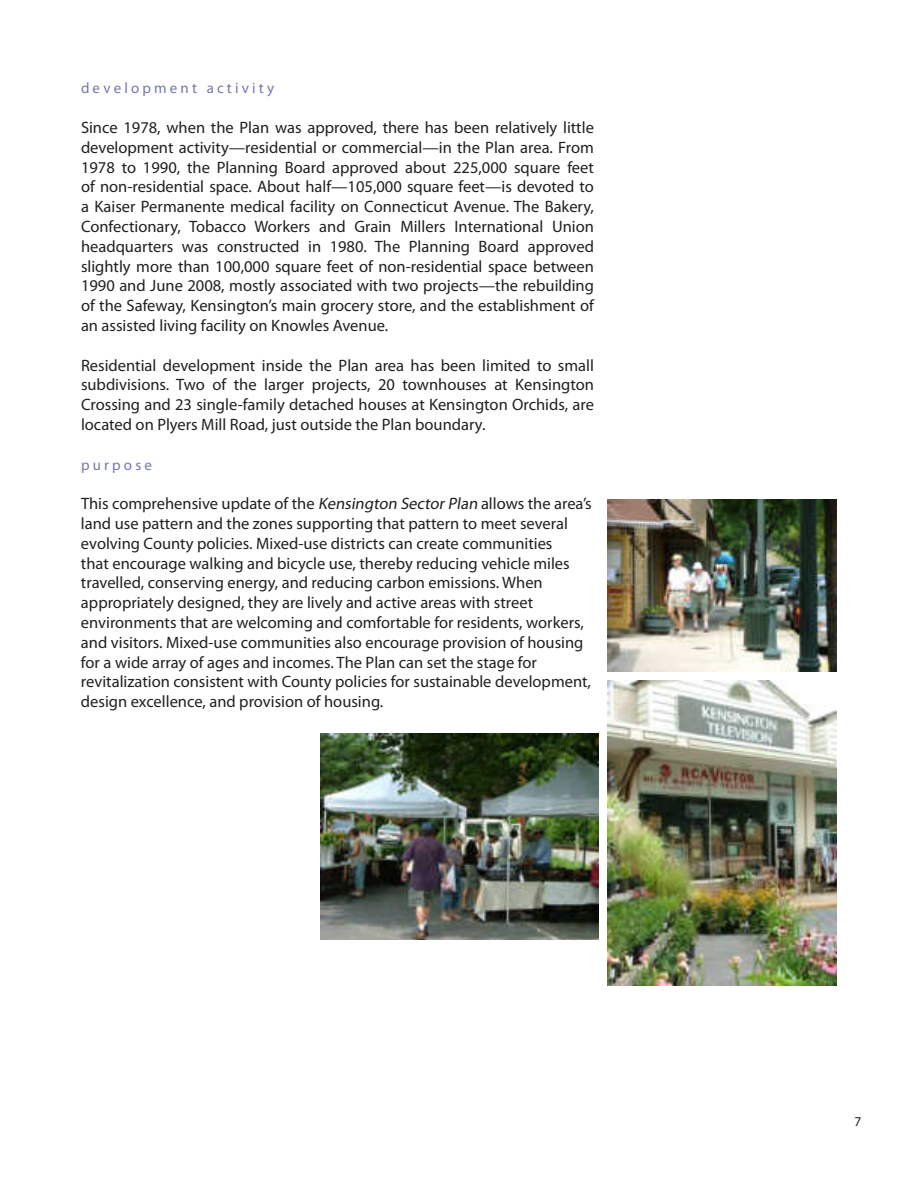
<style>
.page{position:relative;width:918px;height:1188px;background:#fff}
.page>*{position:absolute;margin:0;border:0;box-sizing:border-box;transform-origin:0 0}
.t1{font:16.5px/19.8px "Myriad Pro";color:#231f20;text-align:justify}
.t2{font:15px "Myriad Pro";color:#7477b0}
.t3{font:13.5px "Myriad Pro";color:#231f20}
.s1{font-style:italic}
</style>
<div class="page">
<img style="left:608px;top:499px;width:229px;height:173px">
<img style="left:608px;top:681px;width:229px;height:305px">
<img style="left:321px;top:734px;width:277px;height:206px">
<p class="t2" style="left:81px;top:79px;width:195px">d e v e l o p m e n t a c t i v i t y</p>
<p class="t1" style="left:81px;top:117px;width:515px">Since 1978, when the Plan was approved, there has been relatively little development activity—residential or commercial—in the Plan area. From 1978 to 1990, the Planning Board approved about 225,000 square feet of non-residential space. About half—105,000 square feet—is devoted to a Kaiser Permanente medical facility on Connecticut Avenue. The Bakery, Confectionary, Tobacco Workers and Grain Millers International Union headquarters was constructed in 1980. The Planning Board approved slightly more than 100,000 square feet of non-residential space between 1990 and June 2008, mostly associated with two projects—the rebuilding of the Safeway, Kensington’s main grocery store, and the establishment of an assisted living facility on Knowles Avenue.</p>
<p class="t1" style="left:81px;top:355px;width:515px">Residential development inside the Plan area has been limited to small subdivisions. Two of the larger projects, 20 townhouses at Kensington Crossing and 23 single-family detached houses at Kensington Orchids, are located on Plyers Mill Road, just outside the Plan boundary.</p>
<p class="t2" style="left:81px;top:455px;width:73px">p u r p o s e</p>
<p class="t1" style="left:81px;top:493px;width:512px;text-align:left">This comprehensive update of the <span class="s1">Kensington SectorPlan</span> allows the area’s land use pattern and the zones supporting that pattern to meet several evolving County policies. Mixed-use districts can create communities<br>that encourage walking and bicycle use, thereby reducing vehicle miles travelled, conserving energy, and reducing carbon emissions. When appropriately designed, they are lively and active areas with street environments that are welcoming and comfortable for residents, workers, and visitors. Mixed-use communities also encourage provision of housing for a wide array of ages and incomes. The Plan can set the stage for revitalization consistent with County policies for sustainable development, design excellence, and provision of housing.</p>
<p class="t3" style="left:854px;top:1113px;width:8px">7</p>
</div>
